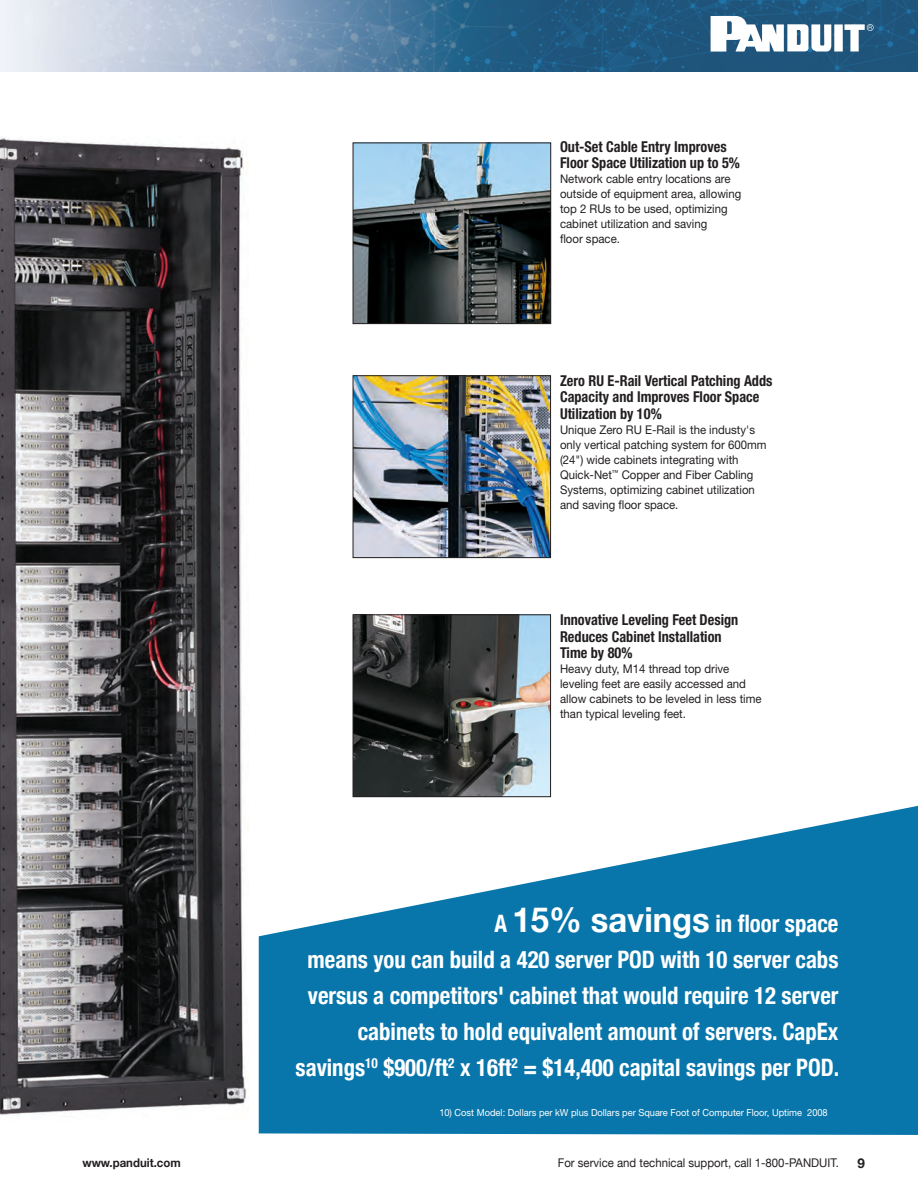
<style>
.page{position:relative;width:918px;height:1188px;background:#fff}
.page>*{position:absolute;margin:0;border:0;box-sizing:border-box;transform-origin:0 0}
.t1{font:700 condensed 24px/36px "Helvetica Neue";color:#fff;text-align:right;scale:.95 1}
.t2{font:700 condensed 15px/16.5px "Helvetica Neue LT Std";color:#231f20;scale:.95 1}
.t3{font:700 13.5px "Helvetica Neue";color:#231f20}
.t4{font:12px/15px "Helvetica Neue LT Std";color:#231f20;scale:.95 1}
.t5{font:12px "Helvetica Neue";color:#231f20;scale:.95 1}
.t6{font:700 12px "Helvetica Neue";color:#231f20;scale:.95 1}
.t7{font:9.75px "Helvetica Neue LT Std";color:#fff;scale:.95 1}
.s1{font-stretch:normal;font-size:34.5px}
</style>
<div class="page">
<img style="left:0;top:0;width:918px;height:71px">
<svg style="left:711px;top:16px;width:163px;height:36px"></svg>
<svg style="left:259px;top:806px;width:659px;height:329px;fill:#0876aa"></svg>
<img style="left:355px;top:377px;width:194px;height:179px">
<div style="left:353px;top:375px;width:198px;height:183px;border:1px solid #231f20"></div>
<img style="left:355px;top:616px;width:194px;height:179px">
<div style="left:353px;top:614px;width:198px;height:183px;border:1px solid #231f20"></div>
<img style="left:0;top:137px;width:248px;height:978px">
<img style="left:355px;top:145px;width:194px;height:177px">
<div style="left:353px;top:143px;width:198px;height:181px;border:1px solid #231f20"></div>
<p class="t2" style="left:560px;top:138px;width:191px">Out-Set Cable Entry Improves<br>Floor Space Utilization up to 5%</p>
<p class="t4" style="left:560px;top:171px;width:192px">Network cable entry locations are outside of equipment area, allowing top 2 RUs to be used, optimizing cabinet utilization and saving<br>floor space.</p>
<p class="t2" style="left:560px;top:372px;width:225px">Zero RU E-Rail Vertical Patching Adds<br>Capacity and Improves Floor Space<br>Utilization by 10%</p>
<p class="t4" style="left:560px;top:422px;width:219px">Unique Zero RU E-Rail is the industy's only vertical patching system for 600mm (24") wide cabinets integrating with Quick-Net<sup>™</sup> Copper and Fiber Cabling Systems, optimizing cabinet utilization and saving floor space.</p>
<p class="t2" style="left:560px;top:611px;width:189px">Innovative Leveling Feet Design<br>Reduces Cabinet Installation<br>Time by 80%</p>
<p class="t4" style="left:560px;top:661px;width:214px">Heavy duty, M14 thread top drive leveling feet are easily accessed and allow cabinets to be leveled in less time than typical leveling feet.</p>
<p class="t1" style="left:494px;top:904px;width:364px">A <span class="s1">15% savings</span> in floor space</p>
<p class="t1" style="left:296px;top:940px;width:574px">means you can build a 420 server POD with 10 server cabs versus a competitors' cabinet that would require 12 server cabinets to hold equivalent amount of servers. CapEx savings<sup>10</sup> $900/ft<sup>2</sup> x 16ft<sup>2</sup> = $14,400 capital savings per POD.</p>
<p class="t7" style="left:439px;top:1107px;width:410px">10) Cost Model: Dollars per kW plus Dollars per Square Foot of Computer Floor, Uptime 2008</p>
<p class="t6" style="left:82px;top:1154px;width:105px">www.panduit.com</p>
<p class="t5" style="left:558px;top:1154px;width:297px">For service and technical support, call 1-800-PANDUIT.</p>
<p class="t3" style="left:858px;top:1152px;width:9px">9</p>
</div>
